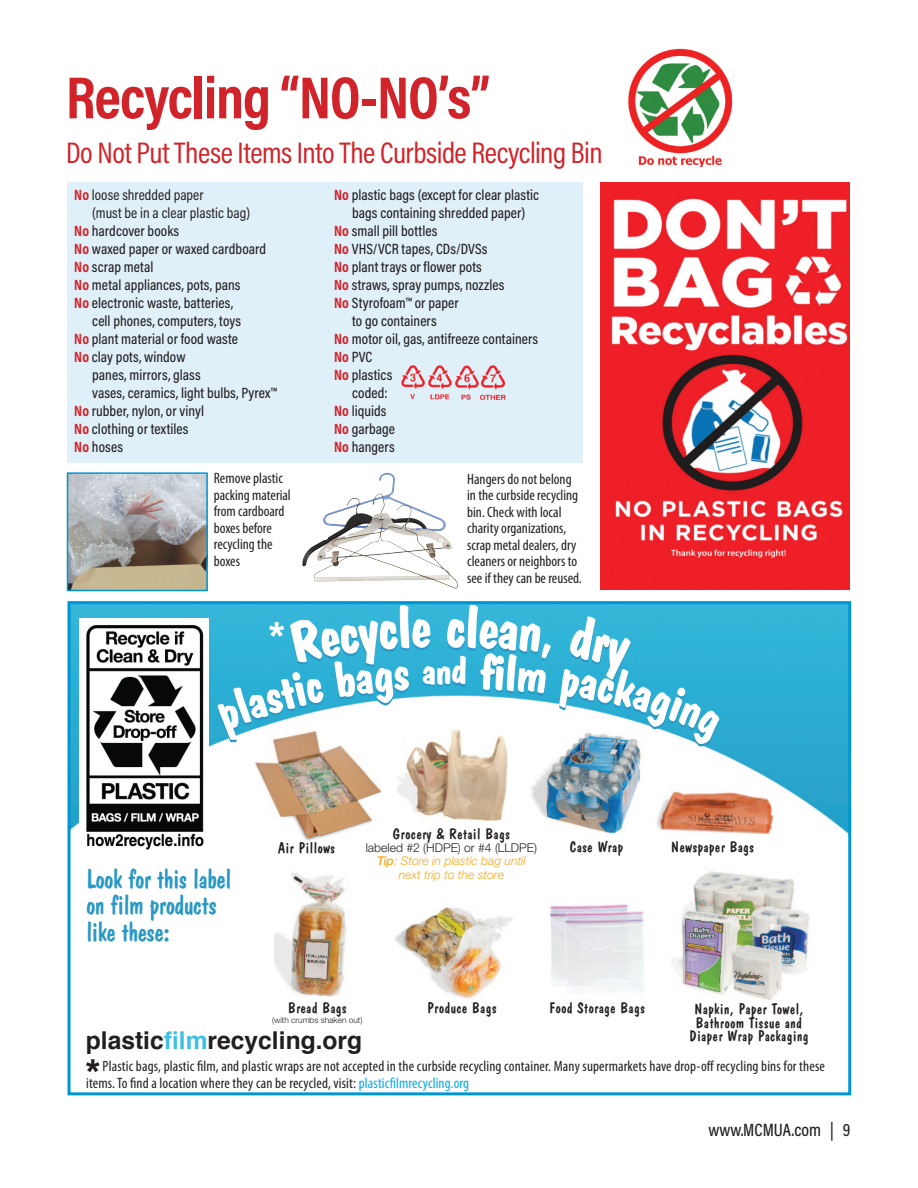
<style>
.page{position:relative;width:918px;height:1188px;background:#fff}
.page>*{position:absolute;margin:0;border:0;box-sizing:border-box;transform-origin:0 0}
.t1{font:700 60px "Acumin Pro Cond";letter-spacing:-.02em;color:#d1232a}
.t2{font:700 39px "Arimo";color:#fff}
.t3{font:700 34.5px "Arimo";color:#231f20}
.t4{font:30px "Acumin Pro Cond";letter-spacing:-.015em;color:#d1232a}
.t5{font:27.6px/26.4px "Dom Casual";letter-spacing:-.05em;color:#2a98c4}
.t6{font:700 24.6px "Helvetica";color:#231f20}
.t7{font:500 18px "Acumin Pro Cond";color:#231f20}
.t8{font:15.45px/13.4px "Dom Casual";color:#231f20;text-align:center}
.t9{font:500 15px "Acumin Pro Cond";letter-spacing:.005em;color:#231f20}
.t10{font:condensed 15px/16.5px "Myriad Pro";color:#231f20}
.t11{font:15px "Acumin Pro Cond";letter-spacing:.005em;color:#231f20}
.t12{font:italic 300 12.15px/13.2px "Helvetica Neue";color:#f9a91b;text-align:center}
.t13{font:300 8.4px "Helvetica Neue";color:#231f20}
.s1{font-weight:700;color:#d1232a}
.s2{font-style:normal;color:#231f20}
.s3{font-weight:500}
.s4{color:#3fc1e2}
.s5{color:#00aeef}
</style>
<div class="page">
<div style="left:68px;top:182px;width:515px;height:281px;background:#e0f0f9"></div>
<img style="left:401px;top:365px;width:105px;height:36px">
<img style="left:628px;top:48px;width:105px;height:120px">
<img style="left:601px;top:182px;width:249px;height:407px">
<img style="left:70px;top:475px;width:135px;height:113px">
<div style="left:67px;top:472px;width:141px;height:119px;border:2px solid #0096d4"></div>
<img style="left:72px;top:605px;width:775px;height:359px">
<img style="left:275px;top:868px;width:84px;height:129px">
<img style="left:398px;top:744px;width:111px;height:78px">
<img style="left:636px;top:789px;width:141px;height:49px">
<img style="left:527px;top:728px;width:119px;height:109px">
<img style="left:253px;top:744px;width:127px;height:101px">
<img style="left:668px;top:867px;width:144px;height:133px">
<img style="left:394px;top:906px;width:121px;height:93px">
<img style="left:546px;top:902px;width:103px;height:91px">
<img style="left:80px;top:619px;width:129px;height:234px">
<div style="left:68px;top:601px;width:783px;height:494px;border:3px solid #0096d4"></div>
<img style="left:302px;top:472px;width:156px;height:117px">
<svg style="left:217px;top:605px;width:334px;height:139px"></svg>
<svg style="left:559px;top:614px;width:162px;height:133px;background:#4dbbda"></svg>
<h1 class="t1" style="left:66px;top:58px;width:426px">Recycling “NO-NO’s”</h1>
<h3 class="t4" style="left:66px;top:134px;width:538px">Do Not Put These Items Into The Curbside Recycling Bin</h3>
<p class="t11" style="left:74px;top:185px;width:131px"><span class="s1">No</span> loose shredded paper</p>
<p class="t11" style="left:92px;top:203px;width:160px">(must be in a clear plastic bag)</p>
<p class="t9" style="left:74px;top:221px;width:106px"><span class="s1">No</span> hardcover books</p>
<p class="t9" style="left:74px;top:239px;width:193px"><span class="s1">No</span> waxed paper or waxed cardboard</p>
<p class="t9" style="left:74px;top:257px;width:81px"><span class="s1">No</span> scrap metal</p>
<p class="t9" style="left:74px;top:275px;width:168px"><span class="s1">No</span> metal appliances, pots, pans</p>
<p class="t9" style="left:74px;top:293px;width:160px"><span class="s1">No</span> electronic waste, batteries,</p>
<p class="t9" style="left:92px;top:311px;width:150px">cell phones, computers, toys</p>
<p class="t9" style="left:74px;top:329px;width:165px"><span class="s1">No</span> plant material or food waste</p>
<p class="t9" style="left:74px;top:347px;width:113px"><span class="s1">No</span> clay pots, window</p>
<p class="t9" style="left:92px;top:365px;width:110px">panes, mirrors, glass</p>
<p class="t9" style="left:92px;top:383px;width:186px">vases, ceramics, light bulbs, Pyrex™</p>
<p class="t9" style="left:74px;top:401px;width:131px"><span class="s1">No</span> rubber, nylon, or vinyl</p>
<p class="t9" style="left:74px;top:419px;width:116px"><span class="s1">No</span> clothing or textiles</p>
<p class="t9" style="left:74px;top:437px;width:50px"><span class="s1">No</span> hoses</p>
<p class="t9" style="left:334px;top:185px;width:207px"><span class="s1">No</span> plastic bags (except for clear plastic</p>
<p class="t9" style="left:352px;top:203px;width:175px">bags containing shredded paper)</p>
<p class="t9" style="left:334px;top:221px;width:105px"><span class="s1">No</span> small pill bottles</p>
<p class="t9" style="left:334px;top:239px;width:155px"><span class="s1">No</span> VHS/VCR tapes, CDs/DVSs</p>
<p class="t9" style="left:334px;top:257px;width:149px"><span class="s1">No</span> plant trays or flower pots</p>
<p class="t9" style="left:334px;top:275px;width:172px"><span class="s1">No</span> straws, spray pumps, nozzles</p>
<p class="t9" style="left:334px;top:293px;width:126px"><span class="s1">No</span> Styrofoam™ or paper</p>
<p class="t9" style="left:352px;top:311px;width:86px">to go containers</p>
<p class="t9" style="left:334px;top:329px;width:206px"><span class="s1">No</span> motor oil, gas, antifreeze containers</p>
<p class="t9" style="left:334px;top:347px;width:40px"><span class="s1">No</span> PVC</p>
<p class="t9" style="left:334px;top:365px;width:60px"><span class="s1">No</span> plastics</p>
<p class="t9" style="left:352px;top:383px;width:37px">coded:</p>
<p class="t9" style="left:334px;top:401px;width:54px"><span class="s1">No</span> liquids</p>
<p class="t9" style="left:334px;top:419px;width:62px"><span class="s1">No</span> garbage</p>
<p class="t9" style="left:334px;top:437px;width:62px"><span class="s1">No</span> hangers</p>
<p class="t10" style="left:214px;top:470px;width:78px">Remove plastic packing material from cardboard boxes before recycling the boxes</p>
<h2 class="t2" style="left:269px;top:609px;width:17px">*</h2>
<p class="t10" style="left:467px;top:470px;width:116px">Hangers do not belong in the curbside recycling bin. Check with local charity organizations, scrap metal dealers, dry cleaners or neighbors to see if they can be reused.</p>
<h3 class="t5" style="left:86px;top:866px;width:148px">Look for this label on film products like these:</h3>
<p class="t8" style="left:393px;top:827px;width:119px">Grocery &amp; Retail Bags</p>
<p class="t12" style="left:366px;top:841px;width:173px"><span class="s2">labeled #2 (HDPE) or #4 (LLDPE)<br></span><span class="s3">Tip</span>: Store in plastic bag until next trip to the store</p>
<p class="t8" style="left:278px;top:842px;width:59px">Air Pillows</p>
<p class="t8" style="left:570px;top:840px;width:56px">Case Wrap</p>
<p class="t8" style="left:671px;top:840px;width:85px">Newspaper Bags</p>
<p class="t8" style="left:288px;top:1001px;width:61px">Bread Bags</p>
<p class="t13" style="left:272px;top:1015px;width:92px">(with crumbs shaken out)</p>
<h3 class="t6" style="left:86px;top:1021px;width:278px">plastic<span class="s4">film</span>recycling.org</h3>
<p class="t8" style="left:427px;top:1001px;width:71px">Produce Bags</p>
<p class="t8" style="left:549px;top:1001px;width:98px">Food Storage Bags</p>
<p class="t8" style="left:689px;top:1002px;width:121px">Napkin, Paper Towel,<br>Bathroom Tissue and<br>Diaper Wrap Packaging</p>
<h3 class="t3" style="left:86px;top:1048px;width:15px">*</h3>
<p class="t10" style="left:86px;top:1058px;width:740px;text-indent:17px">Plastic bags, plastic film, and plastic wraps are not accepted in the curbside recycling container. Many supermarkets have drop-off recycling bins for these items. To find a location where they can be recycled, visit: <span class="s5">plasticfilmrecycling.org</span></p>
<p class="t7" style="left:709px;top:1118px;width:143px">www.MCMUA.com | 9</p>
</div>
